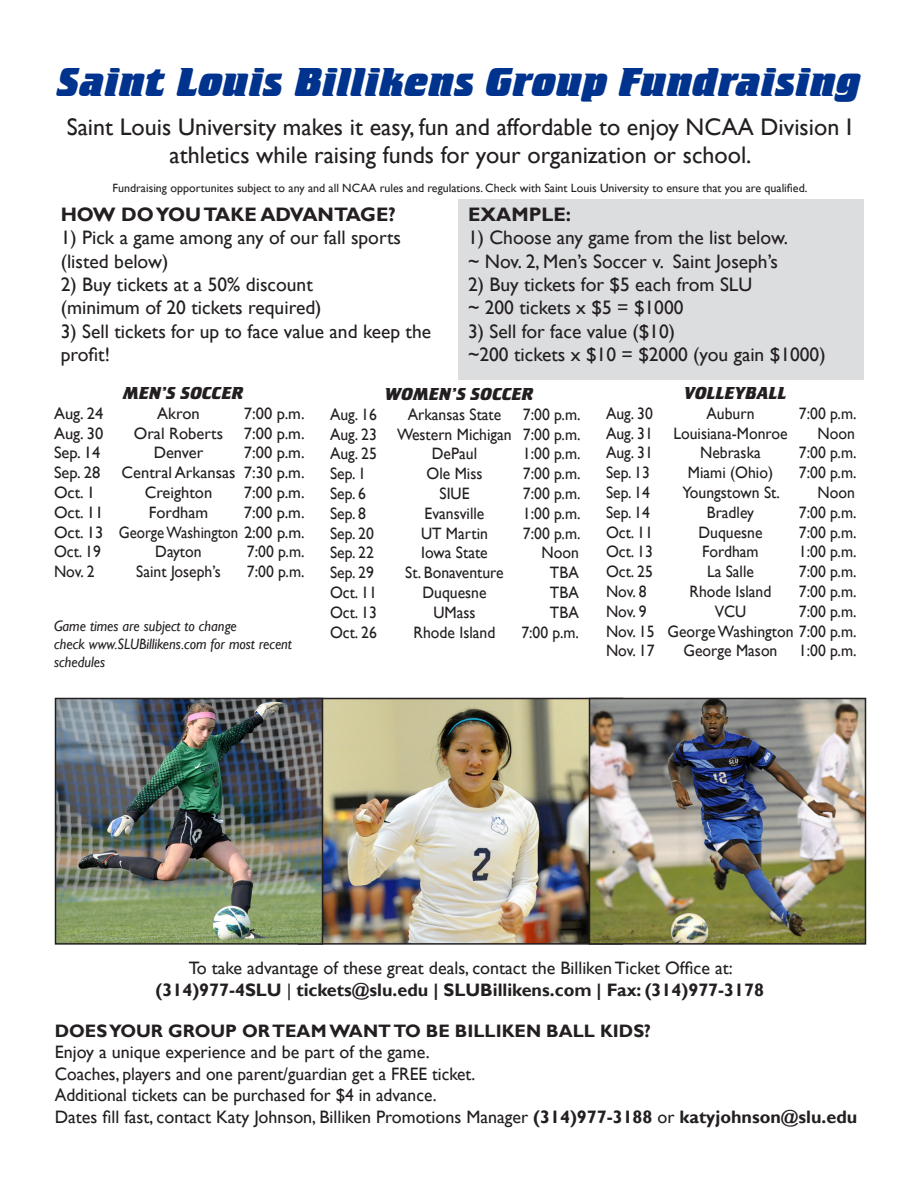
<style>
.page{position:relative;width:918px;height:1188px;background:#fff}
.page>*{position:absolute;margin:0;border:0;box-sizing:border-box;transform-origin:0 0}
.t1{font:42px "Crillee Extra Bold Italic Std";color:#00338e}
.t2{font:24px/28.8px "Gill Sans";color:#231f20;text-align:center}
.t3{font:19.5px/23.4px "Gill Sans";color:#231f20}
.t4{font:700 19.5px "Gill Sans";color:#231f20}
.t5{font:18px "Gill Sans";color:#231f20}
.t6{font:700 18px "Gill Sans";color:#231f20}
.t7{font:18px "Crillee Bold Italic Std";color:#231f20}
.t8{font:16.5px "Gill Sans";color:#231f20;scale:.95 1}
.t9{font:16.5px "Gill Sans";color:#231f20}
.t10{font:italic 15px/18px "Gill Sans";color:#231f20;scale:.95 1}
.t11{font:12px "Gill Sans";color:#231f20}
.s1{font-weight:400}
.s2{font-weight:700}
</style>
<div class="page">
<div style="left:459px;top:200px;width:405px;height:180px;background:#dcdddf"></div>
<img style="left:323px;top:701px;width:266px;height:241px">
<img style="left:58px;top:701px;width:262px;height:241px">
<div style="left:55px;top:698px;width:268px;height:247px;border:2px solid #231f20"></div>
<img style="left:592px;top:701px;width:271px;height:241px">
<div style="left:589px;top:698px;width:277px;height:247px;border:2px solid #231f20"></div>
<p class="t1" style="left:57px;top:58px;width:806px">Saint Louis Billikens Group Fundraising</p>
<p class="t2" style="left:67px;top:113px;width:787px">Saint Louis University makes it easy, fun and affordable to enjoy NCAA Division I athletics while raising funds for your organization or school.</p>
<p class="t11" style="left:112px;top:181px;width:696px">Fundraising opportunites subject to any and all NCAA rules and regulations. Check with Saint Louis University to ensure that you are qualified.</p>
<p class="t4" style="left:61px;top:202px;width:336px">HOW DO YOU TAKE ADVANTAGE?</p>
<p class="t3" style="left:61px;top:226px;width:342px">1) Pick a game among any of our fall sports</p>
<p class="t3" style="left:61px;top:250px;width:109px">(listed below)</p>
<p class="t3" style="left:61px;top:273px;width:254px">2) Buy tickets at a 50% discount</p>
<p class="t3" style="left:61px;top:296px;width:262px">(minimum of 20 tickets required)</p>
<p class="t3" style="left:61px;top:320px;width:372px">3) Sell tickets for up to face value and keep the profit!</p>
<p class="t4" style="left:468px;top:202px;width:105px">EXAMPLE:</p>
<p class="t3" style="left:468px;top:226px;width:322px">1) Choose any game from the list below.</p>
<p class="t3" style="left:468px;top:250px;width:311px">~ Nov. 2, Men’s Soccer v. Saint Joseph’s</p>
<p class="t3" style="left:468px;top:273px;width:286px">2) Buy tickets for $5 each from SLU</p>
<p class="t3" style="left:468px;top:296px;width:217px">~ 200 tickets x $5 = $1000</p>
<p class="t3" style="left:468px;top:320px;width:209px">3) Sell for face value ($10)</p>
<p class="t3" style="left:468px;top:343px;width:359px">~200 tickets x $10 = $2000 (you gain $1000)</p>
<p class="t7" style="left:123px;top:383px;width:122px">MEN’S SOCCER</p>
<p class="t9" style="left:54px;top:404px;width:51px">Aug. 24</p>
<p class="t9" style="left:157px;top:404px;width:44px">Akron</p>
<p class="t9" style="left:244px;top:404px;width:62px">7:00 p.m.</p>
<p class="t9" style="left:54px;top:423px;width:51px">Aug. 30</p>
<p class="t9" style="left:134px;top:423px;width:91px">Oral Roberts</p>
<p class="t9" style="left:244px;top:423px;width:62px">7:00 p.m.</p>
<p class="t9" style="left:54px;top:443px;width:48px">Sep. 14</p>
<p class="t9" style="left:154px;top:443px;width:51px">Denver</p>
<p class="t9" style="left:244px;top:443px;width:62px">7:00 p.m.</p>
<p class="t9" style="left:54px;top:463px;width:48px">Sep. 28</p>
<p class="t9" style="left:122px;top:463px;width:185px">Central Arkansas 7:30 p.m.</p>
<p class="t9" style="left:54px;top:483px;width:43px">Oct. 1</p>
<p class="t9" style="left:145px;top:483px;width:69px">Creighton</p>
<p class="t9" style="left:244px;top:483px;width:62px">7:00 p.m.</p>
<p class="t9" style="left:54px;top:503px;width:51px">Oct. 11</p>
<p class="t9" style="left:149px;top:503px;width:61px">Fordham</p>
<p class="t9" style="left:244px;top:503px;width:62px">7:00 p.m.</p>
<p class="t9" style="left:54px;top:522px;width:252px">Oct. 13 George Washington 2:00 p.m.</p>
<p class="t8" style="left:54px;top:542px;width:51px">Oct. 19</p>
<p class="t8" style="left:155px;top:542px;width:50px">Dayton</p>
<p class="t8" style="left:247px;top:542px;width:62px">7:00 p.m.</p>
<p class="t8" style="left:54px;top:562px;width:44px">Nov. 2</p>
<p class="t8" style="left:136px;top:562px;width:90px">Saint Joseph’s</p>
<p class="t8" style="left:247px;top:562px;width:62px">7:00 p.m.</p>
<p class="t10" style="left:54px;top:617px;width:194px">Game times are subject to change</p>
<p class="t10" style="left:54px;top:635px;width:252px">check www.SLUBillikens.com for most recent schedules</p>
<p class="t7" style="left:385px;top:384px;width:150px">WOMEN’S SOCCER</p>
<p class="t8" style="left:330px;top:405px;width:51px">Aug. 16</p>
<p class="t8" style="left:408px;top:405px;width:100px">Arkansas State</p>
<p class="t8" style="left:523px;top:405px;width:62px">7:00 p.m.</p>
<p class="t8" style="left:330px;top:424px;width:265px">Aug. 23 Western Michigan 7:00 p.m.</p>
<p class="t8" style="left:330px;top:444px;width:51px">Aug. 25</p>
<p class="t8" style="left:432px;top:444px;width:49px">DePaul</p>
<p class="t8" style="left:523px;top:444px;width:62px">1:00 p.m.</p>
<p class="t8" style="left:330px;top:464px;width:40px">Sep. 1</p>
<p class="t8" style="left:427px;top:464px;width:60px">Ole Miss</p>
<p class="t8" style="left:523px;top:464px;width:62px">7:00 p.m.</p>
<p class="t8" style="left:330px;top:484px;width:40px">Sep. 6</p>
<p class="t8" style="left:439px;top:484px;width:33px">SIUE</p>
<p class="t8" style="left:523px;top:484px;width:62px">7:00 p.m.</p>
<p class="t8" style="left:330px;top:504px;width:40px">Sep. 8</p>
<p class="t8" style="left:425px;top:504px;width:65px">Evansville</p>
<p class="t8" style="left:523px;top:504px;width:62px">1:00 p.m.</p>
<p class="t8" style="left:330px;top:523px;width:48px">Sep. 20</p>
<p class="t8" style="left:421px;top:523px;width:72px">UT Martin</p>
<p class="t8" style="left:523px;top:523px;width:62px">7:00 p.m.</p>
<p class="t8" style="left:330px;top:543px;width:48px">Sep. 22</p>
<p class="t8" style="left:421px;top:543px;width:72px">Iowa State</p>
<p class="t8" style="left:542px;top:543px;width:41px">Noon</p>
<p class="t8" style="left:330px;top:563px;width:48px">Sep. 29</p>
<p class="t8" style="left:405px;top:563px;width:105px">St. Bonaventure</p>
<p class="t8" style="left:550px;top:563px;width:32px">TBA</p>
<p class="t8" style="left:330px;top:583px;width:51px">Oct. 11</p>
<p class="t8" style="left:422px;top:583px;width:69px">Duquesne</p>
<p class="t8" style="left:550px;top:583px;width:32px">TBA</p>
<p class="t8" style="left:330px;top:603px;width:51px">Oct. 13</p>
<p class="t8" style="left:433px;top:603px;width:46px">UMass</p>
<p class="t8" style="left:550px;top:603px;width:32px">TBA</p>
<p class="t8" style="left:330px;top:622px;width:51px">Oct. 26</p>
<p class="t8" style="left:414px;top:622px;width:88px">Rhode Island</p>
<p class="t8" style="left:521px;top:622px;width:62px">7:00 p.m.</p>
<p class="t7" style="left:684px;top:383px;width:104px">VOLLEYBALL</p>
<p class="t8" style="left:606px;top:404px;width:51px">Aug. 30</p>
<p class="t8" style="left:706px;top:404px;width:52px">Auburn</p>
<p class="t8" style="left:799px;top:404px;width:62px">7:00 p.m.</p>
<p class="t8" style="left:606px;top:423px;width:193px">Aug. 31 Louisiana-Monroe</p>
<p class="t8" style="left:818px;top:423px;width:41px">Noon</p>
<p class="t8" style="left:606px;top:443px;width:51px">Aug. 31</p>
<p class="t8" style="left:700px;top:443px;width:65px">Nebraska</p>
<p class="t8" style="left:799px;top:443px;width:62px">7:00 p.m.</p>
<p class="t8" style="left:606px;top:463px;width:48px">Sep. 13</p>
<p class="t8" style="left:688px;top:463px;width:91px">Miami (Ohio)</p>
<p class="t8" style="left:799px;top:463px;width:62px">7:00 p.m.</p>
<p class="t8" style="left:606px;top:483px;width:48px">Sep. 14</p>
<p class="t8" style="left:683px;top:483px;width:104px">Youngstown St.</p>
<p class="t8" style="left:818px;top:483px;width:41px">Noon</p>
<p class="t8" style="left:606px;top:503px;width:48px">Sep. 14</p>
<p class="t8" style="left:707px;top:503px;width:51px">Bradley</p>
<p class="t8" style="left:799px;top:503px;width:62px">7:00 p.m.</p>
<p class="t8" style="left:606px;top:522px;width:51px">Oct. 11</p>
<p class="t8" style="left:698px;top:522px;width:69px">Duquesne</p>
<p class="t8" style="left:799px;top:522px;width:62px">7:00 p.m.</p>
<p class="t8" style="left:606px;top:542px;width:51px">Oct. 13</p>
<p class="t8" style="left:702px;top:542px;width:61px">Fordham</p>
<p class="t8" style="left:799px;top:542px;width:62px">1:00 p.m.</p>
<p class="t8" style="left:606px;top:562px;width:51px">Oct. 25</p>
<p class="t8" style="left:707px;top:562px;width:51px">La Salle</p>
<p class="t8" style="left:799px;top:562px;width:62px">7:00 p.m.</p>
<p class="t8" style="left:606px;top:582px;width:44px">Nov. 8</p>
<p class="t8" style="left:690px;top:582px;width:88px">Rhode Island</p>
<p class="t8" style="left:799px;top:582px;width:62px">7:00 p.m.</p>
<p class="t8" style="left:606px;top:602px;width:44px">Nov. 9</p>
<p class="t8" style="left:715px;top:602px;width:35px">VCU</p>
<p class="t8" style="left:799px;top:602px;width:62px">7:00 p.m.</p>
<p class="t8" style="left:606px;top:621px;width:265px">Nov. 15 George Washington 7:00 p.m.</p>
<p class="t8" style="left:606px;top:641px;width:53px">Nov. 17</p>
<p class="t8" style="left:684px;top:641px;width:100px">George Mason</p>
<p class="t8" style="left:799px;top:641px;width:62px">1:00 p.m.</p>
<p class="t5" style="left:189px;top:958px;width:545px">To take advantage of these great deals, contact the Billiken Ticket Office at:</p>
<p class="t6" style="left:156px;top:979px;width:610px">(314)977-4SLU <span class="s1">|</span> tickets@slu.edu | SLUBillikens.com | Fax: (314)977-3178</p>
<p class="t6" style="left:55px;top:1020px;width:598px">DOES YOUR GROUP OR TEAM WANT TO BE BILLIKEN BALL KIDS?</p>
<p class="t5" style="left:55px;top:1042px;width:376px">Enjoy a unique experience and be part of the game.</p>
<p class="t5" style="left:55px;top:1063px;width:422px">Coaches, players and one parent/guardian get a FREE ticket.</p>
<p class="t5" style="left:55px;top:1085px;width:383px">Additional tickets can be purchased for $4 in advance.</p>
<p class="t5" style="left:55px;top:1106px;width:804px">Dates fill fast, contact Katy Johnson, Billiken Promotions Manager <span class="s2">(314)977-3188</span> or <span class="s2">katyjohnson@slu.edu</span></p>
</div>
